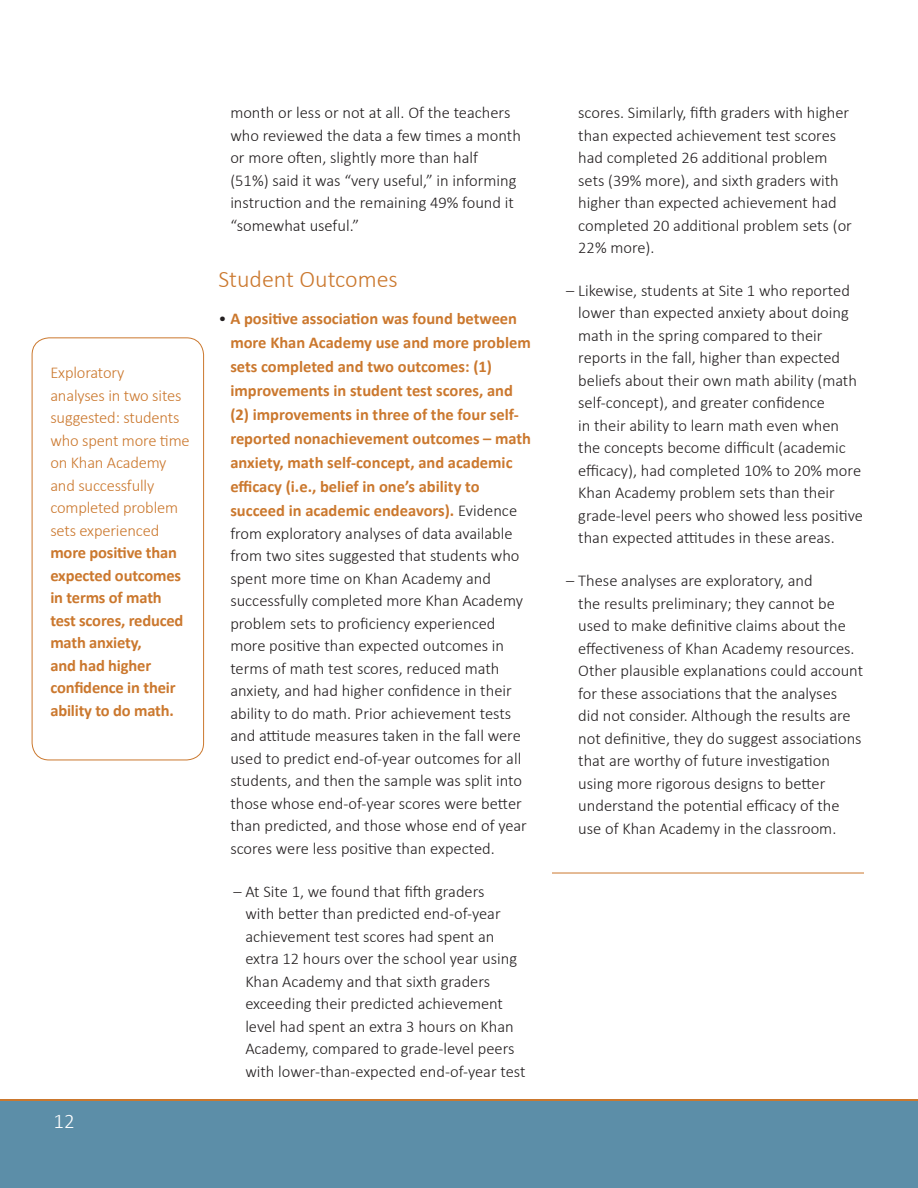
<style>
.page{position:relative;width:918px;height:1188px;background:#fff}
.page>*{position:absolute;margin:0;border:0;box-sizing:border-box;transform-origin:0 0}
.heading_2{font:300 24px "Calibri";color:#cb782e}
.t1{font:300 21px "Calibri";color:#fff}
.body{font:300 16.5px/22.5px "Calibri";color:#231f20}
.body-2{font:700 16.5px/24px "Calibri";color:#cb782e}
.pull_quote{font:300 16.5px/22.5px "Calibri";letter-spacing:-.01em;color:#cb782e}
.s1{font-weight:700}
.s2{font-weight:300;color:#231f20}
</style>
<div class="page">
<div style="left:0;top:1099px;width:918px;height:80px;background:#cb782e"></div>
<div style="left:0;top:1101px;width:918px;height:87px;background:#5c8ea8"></div>
<hr style="left:552px;top:873px;width:312px;height:1px;background:#cb782e">
<div style="left:32px;top:337px;width:172px;height:423px;border:1px solid #cb782e;border-radius:17px"></div>
<p class="pull_quote" style="left:50px;top:361px;width:141px">Exploratory<br>analyses in two sites suggested: students who spent more time on Khan Academy and successfully completed problem sets experienced <span class="s1">more positive than expected outcomes in terms of math test scores, reduced math anxiety,<br>and had higher confidence in their ability to do math.</span></p>
<p class="t1" style="left:54px;top:1108px;width:23px">12</p>
<p class="body" style="left:230px;top:101px;width:292px">month or less or not at all. Of the teachers who reviewed the data a few times a month or more often, slightly more than half<br>(51%) said it was “very useful,” in informing instruction and the remaining 49% found it “somewhat useful.”</p>
<p class="heading_2" style="left:218px;top:264px;width:181px">Student Outcomes</p>
<p class="body-2" style="left:230px;top:307px;width:302px;text-indent:-12px"><span class="s2">•</span> A positive association was found between more Khan Academy use and more problem sets completed and two outcomes: (1) improvements in student test scores, and (2) improvements in three of the four self&shy;reported nonachievement outcomes – math anxiety, math self-concept, and academic efficacy (i.e., belief in one’s ability to succeed in academic endeavors). <span class="s2">Evidence</span></p>
<p class="body" style="left:230px;top:521px;width:298px">from exploratory analyses of data available from two sites suggested that students who spent more time on Khan Academy and successfully completed more Khan Academy problem sets to proficiency experienced more positive than expected outcomes in terms of math test scores, reduced math anxiety, and had higher confidence in their ability to do math. Prior achievement tests and attitude measures taken in the fall were used to predict end-of-year outcomes for all students, and then the sample was split into those whose end-of-year scores were better than predicted, and those whose end of year scores were less positive than expected.</p>
<p class="body" style="left:245px;top:879px;width:282px;text-indent:-12px">– At Site 1, we found that fifth graders<br>with better than predicted end-of-year achievement test scores had spent an extra 12 hours over the school year using Khan Academy and that sixth graders exceeding their predicted achievement level had spent an extra 3 hours on Khan Academy, compared to grade-level peers with lower-than-expected end-of-year test</p>
<p class="body" style="left:578px;top:101px;width:275px">scores. Similarly, fifth graders with higher than expected achievement test scores had completed 26 additional problem sets (39% more), and sixth graders with higher than expected achievement had completed 20 additional problem sets (or 22% more).</p>
<p class="body" style="left:578px;top:278px;width:286px;text-indent:-12px">– Likewise, students at Site 1 who reported lower than expected anxiety about doing math in the spring compared to their reports in the fall, higher than expected beliefs about their own math ability (math self-concept), and greater confidence<br>in their ability to learn math even when the concepts become difficult (academic efficacy), had completed 10% to 20% more Khan Academy problem sets than their grade-level peers who showed less positive than expected attitudes in these areas.</p>
<p class="body" style="left:578px;top:569px;width:286px;text-indent:-12px">– These analyses are exploratory, and<br>the results preliminary; they cannot be used to make definitive claims about the effectiveness of Khan Academy resources.<br>Other plausible explanations could account for these associations that the analyses<br>did not consider. Although the results are not definitive, they do suggest associations that are worthy of future investigation using more rigorous designs to better understand the potential efficacy of the use of Khan Academy in the classroom.</p>
</div>
